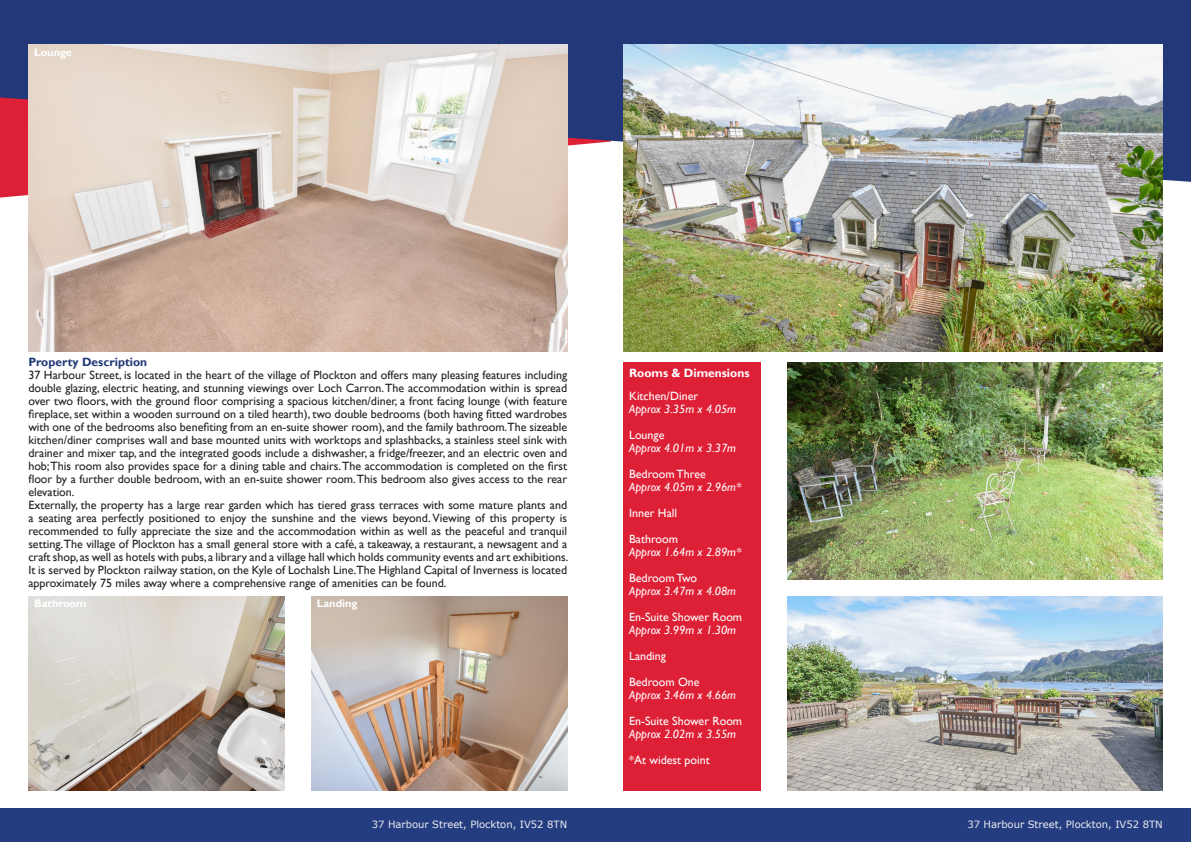
<style>
.page{position:relative;width:1191px;height:842px;background:#fff}
.page>*{position:absolute;margin:0;border:0;box-sizing:border-box;transform-origin:0 0}
.t1{font:12px/13px "Gill Sans";color:#231f20;text-align:justify}
.t2{font:italic 12px "Gill Sans";color:#fff}
.t3{font:12px "Gill Sans";color:#fff}
.t4{font:700 12px "Gill Sans";color:#223976}
.t5{font:700 12px "Gill Sans";color:#fff}
.t6{font:700 11px "Gill Sans";color:#fff}
.t7{font:10px "Verdana";color:#eeecf1}
</style>
<div class="page">
<div style="left:623px;top:363px;width:138px;height:428px;background:#de2036"></div>
<svg style="left:0;top:0;width:1191px;height:182px;background:#313d7a"></svg>
<div style="left:0;top:808px;width:1191px;height:34px;background:#233d80"></div>
<img style="left:28px;top:44px;width:539px;height:307px">
<img style="left:623px;top:44px;width:539px;height:307px">
<img style="left:28px;top:597px;width:256px;height:194px">
<img style="left:311px;top:597px;width:256px;height:194px">
<img style="left:788px;top:597px;width:374px;height:194px">
<img style="left:788px;top:363px;width:374px;height:217px">
<p class="t6" style="left:34px;top:46px;width:39px">Lounge</p>
<p class="t4" style="left:28px;top:354px;width:120px">Property Description</p>
<p class="t1" style="left:28px;top:368px;width:540px">37 Harbour Street, is located in the heart of the village of Plockton and offers many pleasing features including double glazing, electric heating, and stunning viewings over Loch Carron. The accommodation within is spread over two floors, with the ground floor comprising a spacious kitchen/diner, a front facing lounge (with feature fireplace, set within a wooden surround on a tiled hearth), two double bedrooms (both having fitted wardrobes with one of the bedrooms also benefiting from an en-suite shower room), and the family bathroom.The sizeable kitchen/diner comprises wall and base mounted units with worktops and splashbacks, a stainless steel sink with drainer and mixer tap, and the integrated goods include a dishwasher, a fridge/freezer, and an electric oven and hob; This room also provides space for a dining table and chairs. The accommodation is completed on the first floor by a further double bedroom, with an en-suite shower room. This bedroom also gives access to the rear elevation.</p>
<p class="t1" style="left:28px;top:498px;width:541px">Externally, the property has a large rear garden which has tiered grass terraces with some mature plants and a seating area perfectly positioned to enjoy the sunshine and the views beyond. Viewing of this property is recommended to fully appreciate the size and the accommodation within as well as the peaceful and tranquil setting. The village of Plockton has a small general store with a café, a takeaway, a restaurant, a newsagent and a craft shop, as well as hotels with pubs, a library and a village hall which holds community events and art exhibitions.<br>It is served by Plockton railway station, on the Kyle of Lochalsh Line.The Highland Capital of Inverness is located approximately 75 miles away where a comprehensive range of amenities can be found.</p>
<p class="t6" style="left:34px;top:597px;width:54px">Bathroom</p>
<p class="t6" style="left:317px;top:597px;width:42px">Landing</p>
<p class="t7" style="left:372px;top:817px;width:197px">37 Harbour Street, Plockton, IV52 8TN</p>
<p class="t5" style="left:629px;top:366px;width:122px">Rooms &amp; Dimensions</p>
<p class="t3" style="left:629px;top:389px;width:70px">Kitchen/Diner</p>
<p class="t2" style="left:629px;top:402px;width:108px">Approx 3.35m x 4.05m</p>
<p class="t3" style="left:629px;top:428px;width:37px">Lounge</p>
<p class="t2" style="left:629px;top:441px;width:108px">Approx 4.01m x 3.37m</p>
<p class="t3" style="left:629px;top:467px;width:78px">Bedroom Three</p>
<p class="t2" style="left:629px;top:480px;width:114px">Approx 4.05m x 2.96m*</p>
<p class="t3" style="left:629px;top:506px;width:49px">Inner Hall</p>
<p class="t3" style="left:629px;top:532px;width:50px">Bathroom</p>
<p class="t2" style="left:629px;top:545px;width:114px">Approx 1.64m x 2.89m*</p>
<p class="t3" style="left:629px;top:571px;width:69px">Bedroom Two</p>
<p class="t2" style="left:629px;top:584px;width:108px">Approx 3.47m x 4.08m</p>
<p class="t3" style="left:629px;top:610px;width:115px">En-Suite Shower Room</p>
<p class="t2" style="left:629px;top:623px;width:108px">Approx 3.99m x 1.30m</p>
<p class="t3" style="left:629px;top:649px;width:38px">Landing</p>
<p class="t3" style="left:629px;top:675px;width:72px">Bedroom One</p>
<p class="t2" style="left:629px;top:688px;width:108px">Approx 3.46m x 4.66m</p>
<p class="t3" style="left:629px;top:714px;width:115px">En-Suite Shower Room</p>
<p class="t2" style="left:629px;top:727px;width:108px">Approx 2.02m x 3.55m</p>
<p class="t3" style="left:629px;top:753px;width:82px">*At widest point</p>
<p class="t7" style="left:967px;top:817px;width:197px">37 Harbour Street, Plockton, IV52 8TN</p>
</div>
